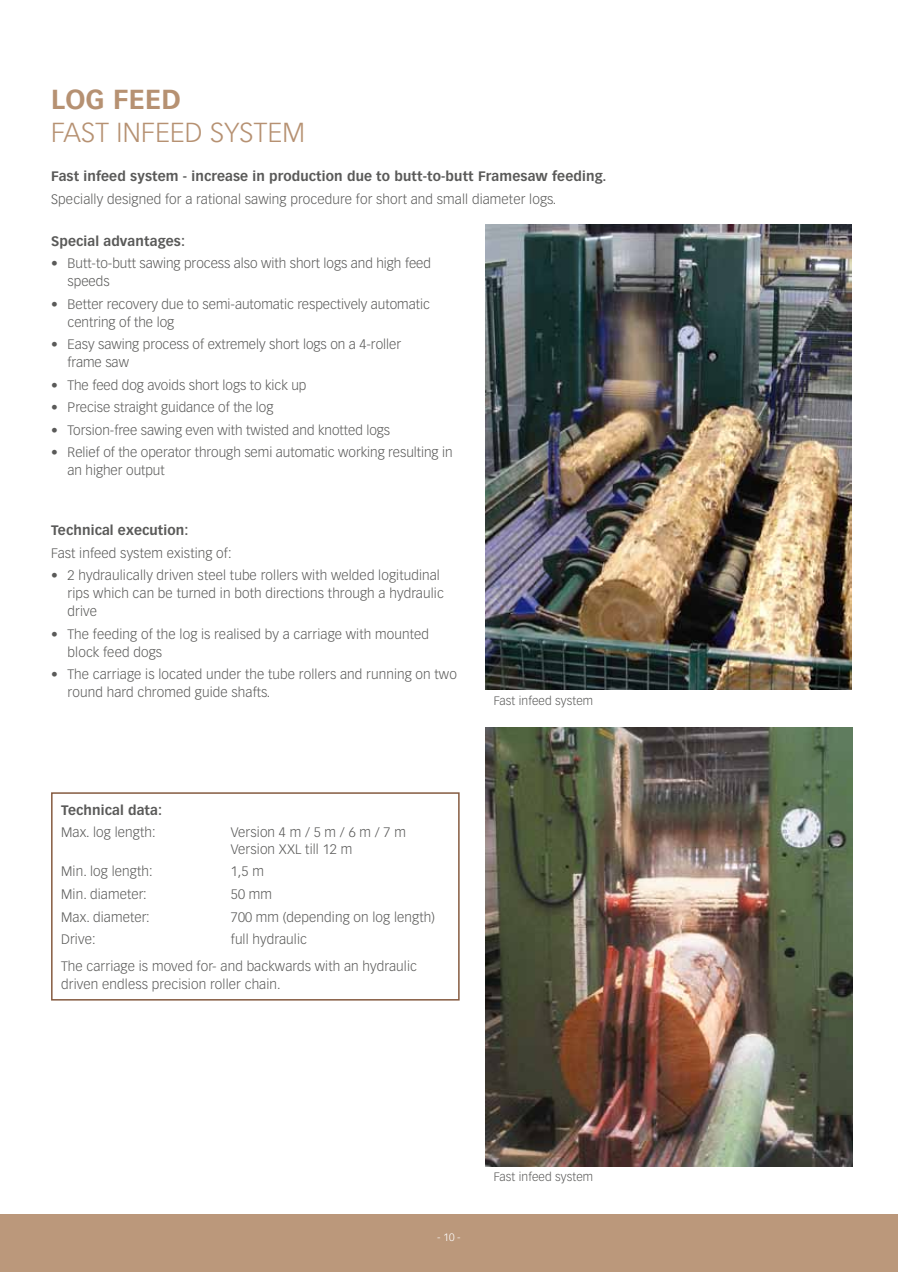
<style>
.page{position:relative;width:898px;height:1272px;background:#fff}
.page>*{position:absolute;margin:0;border:0;box-sizing:border-box;transform-origin:0 0}
.t1{font:300 27px "Vectora LH";color:#b69172}
.t2{font:700 27px "Vectora LH";color:#b69172}
.t3{font:300 13.5px/18px "Vectora LH";letter-spacing:.01em;color:#5a5a59}
.t4{font:700 13.5px "Vectora LH";letter-spacing:.01em;color:#5a5a59}
.t5{font:300 12px "Vectora LH";letter-spacing:.01em;color:#5a5a59}
.t6{font:300 10.5px "Vectora LH";color:#fff}
</style>
<div class="page">
<div style="left:51px;top:792px;width:408px;height:208px;border:2px solid #855a40"></div>
<img style="left:485px;top:225px;width:366px;height:464px">
<img style="left:485px;top:727px;width:366px;height:439px">
<div style="left:0;top:1214px;width:897px;height:57px;background:#bb987b"></div>
<h1 class="t2" style="left:51px;top:83px;width:96px">Log Feed</h1>
<h1 class="t1" style="left:51px;top:117px;width:29px">Fast</h1>
<h1 class="t1" style="left:116px;top:117px;width:23px">Infeed</h1>
<h1 class="t1" style="left:210px;top:117px;width:31px">System</h1>
<p class="t4" style="left:51px;top:168px;width:556px">Fast infeed system - increase in production due to butt-to-butt Framesaw feeding.</p>
<p class="t3" style="left:51px;top:190px;width:506px">Specially designed for a rational sawing procedure for short and small diameter logs.</p>
<p class="t4" style="left:51px;top:232px;width:135px">Special advantages:</p>
<p class="t3" style="left:68px;top:254px;width:365px;text-indent:-16px">• Butt-to-butt sawing process also with short logs and high feed speeds</p>
<p class="t3" style="left:68px;top:295px;width:363px;text-indent:-16px">• Better recovery due to semi-automatic respectively automatic centring of the log</p>
<p class="t3" style="left:68px;top:335px;width:335px;text-indent:-16px">• Easy sawing process of extremely short logs on a 4-roller frame saw</p>
<p class="t3" style="left:51px;top:376px;width:257px">• The feed dog avoids short logs to kick up</p>
<p class="t3" style="left:51px;top:398px;width:224px">• Precise straight guidance of the log</p>
<p class="t3" style="left:51px;top:421px;width:340px">• Torsion-free sawing even with twisted and knotted logs</p>
<p class="t3" style="left:68px;top:443px;width:386px;text-indent:-16px">• Relief of the operator through semi automatic working resulting in an higher output</p>
<p class="t4" style="left:51px;top:522px;width:139px">Technical execution:</p>
<p class="t3" style="left:51px;top:544px;width:182px">Fast infeed system existing of:</p>
<p class="t3" style="left:68px;top:566px;width:377px;text-indent:-16px">• 2 hydraulically driven steel tube rollers with welded logitudinal rips which can be turned in both directions through a hydraulic drive</p>
<p class="t3" style="left:68px;top:625px;width:363px;text-indent:-16px">• The feeding of the log is realised by a carriage with mounted block feed dogs</p>
<p class="t3" style="left:68px;top:665px;width:390px;text-indent:-16px">• The carriage is located under the tube rollers and running on two round hard chromed guide shafts.</p>
<p class="t5" style="left:493px;top:693px;width:101px">Fast infeed system</p>
<p class="t4" style="left:61px;top:802px;width:102px">Technical data:</p>
<p class="t3" style="left:61px;top:823px;width:96px">Max. log length:</p>
<p class="t3" style="left:231px;top:824px;width:176px;line-height:16.5px">Version4m/5m/6m/7m<br>Version XXL till 12 m</p>
<p class="t3" style="left:61px;top:862px;width:93px">Min. log length:</p>
<p class="t3" style="left:231px;top:862px;width:35px">1,5 m</p>
<p class="t3" style="left:61px;top:885px;width:87px">Min. diameter:</p>
<p class="t3" style="left:231px;top:885px;width:43px">50 mm</p>
<p class="t3" style="left:61px;top:907px;width:90px">Max. diameter:</p>
<p class="t3" style="left:231px;top:907px;width:205px">700 mm (depending on log length)</p>
<p class="t3" style="left:61px;top:930px;width:36px">Drive:</p>
<p class="t3" style="left:61px;top:925px;width:357px;line-height:27px;text-indent:169px">full hydraulic<br>The carriage is moved for- and backwards with an hydraulic</p>
<p class="t3" style="left:61px;top:975px;width:221px">driven endless precision roller chain.</p>
<p class="t6" style="left:437px;top:1231px;width:25px">- 10 -</p>
<p class="t5" style="left:493px;top:1169px;width:101px">Fast infeed system</p>
</div>
